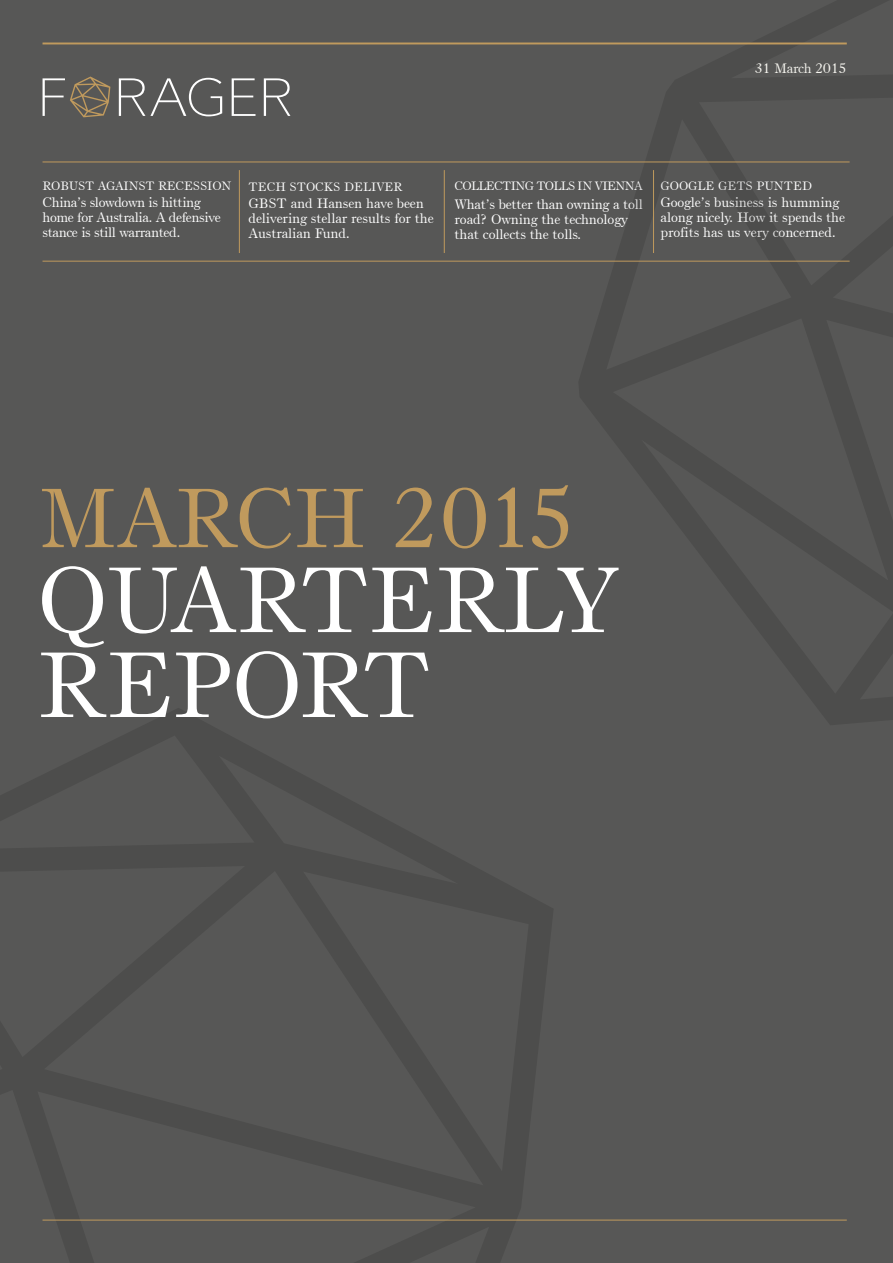
<style>
.page{position:relative;width:893px;height:1263px;background:#575756}
.page>*{position:absolute;margin:0;border:0;box-sizing:border-box;transform-origin:0 0}
.t1{font:91.2px/84.9px "Bruce Old Style BT";letter-spacing:-.025em;color:#fff}
.t2{font:82.5px "Bruce Old Style BT";letter-spacing:-.01em;color:#c09a5d}
.t3{font:13.5px/15px "Bruce Old Style BT";letter-spacing:-.01em;color:#fff}
.t4{font:13.5px/15px "Bruce Old Style BT";letter-spacing:-.03em;color:#fff}
.t5{font:13.5px "Bruce Old Style BT";letter-spacing:-.03em;color:#f6f5ef}
.t6{font:12px "Bruce Old Style BT";letter-spacing:-.01em;color:#fff}
.t7{font:12px "Bruce Old Style BT";letter-spacing:-.055em;color:#fff}
</style>
<div class="page">
<svg style="left:578px;top:42px;width:272px;height:219px"></svg>
<hr style="left:43px;top:43px;width:804px;height:1px;background:#c09a5d">
<hr style="left:43px;top:1220px;width:804px;height:1px;background:#c09a5d">
<hr style="left:43px;top:162px;width:807px;height:1px;background:#c09a5d">
<hr style="left:43px;top:261px;width:807px;height:1px;background:#c09a5d">
<hr style="left:239px;top:170px;width:1px;height:83px;background:#c09a5d">
<hr style="left:444px;top:170px;width:1px;height:83px;background:#c09a5d">
<hr style="left:653px;top:170px;width:1px;height:83px;background:#c09a5d">
<svg style="left:232px;top:78px;width:23px;height:38px"></svg>
<svg style="left:264px;top:78px;width:26px;height:38px"></svg>
<svg style="left:119px;top:78px;width:103px;height:38px"></svg>
<svg style="left:43px;top:77px;width:67px;height:40px"></svg>
<p class="t5" style="left:755px;top:60px;width:94px">31 March 2015</p>
<p class="t6" style="left:43px;top:178px;width:190px">ROBUST AGAINST RECESSION</p>
<p class="t4" style="left:43px;top:195px;width:180px">China’s slowdown is hitting home for Australia. A defensive stance is still warranted.</p>
<p class="t6" style="left:249px;top:180px;width:155px">TECH STOCKS DELIVER</p>
<p class="t3" style="left:249px;top:196px;width:187px">GBST and Hansen have been delivering stellar results for the<br>Australian Fund.</p>
<p class="t7" style="left:455px;top:178px;width:190px">COLLECTING TOLLS IN VIENNA</p>
<p class="t3" style="left:455px;top:197px;width:190px">What’s better than owning a toll road? Owning the technology that collects the tolls.</p>
<p class="t6" style="left:661px;top:178px;width:153px">GOOGLE GETS PUNTED</p>
<p class="t3" style="left:661px;top:195px;width:186px">Google’s business is humming along nicely. How it spends the profits has us very concerned.</p>
<h2 class="t2" style="left:37px;top:469px;width:541px">MARCH 2015</h2>
<h1 class="t1" style="left:37px;top:557px;width:581px">QUARTERLY<br>REPORT</h1>
</div>
